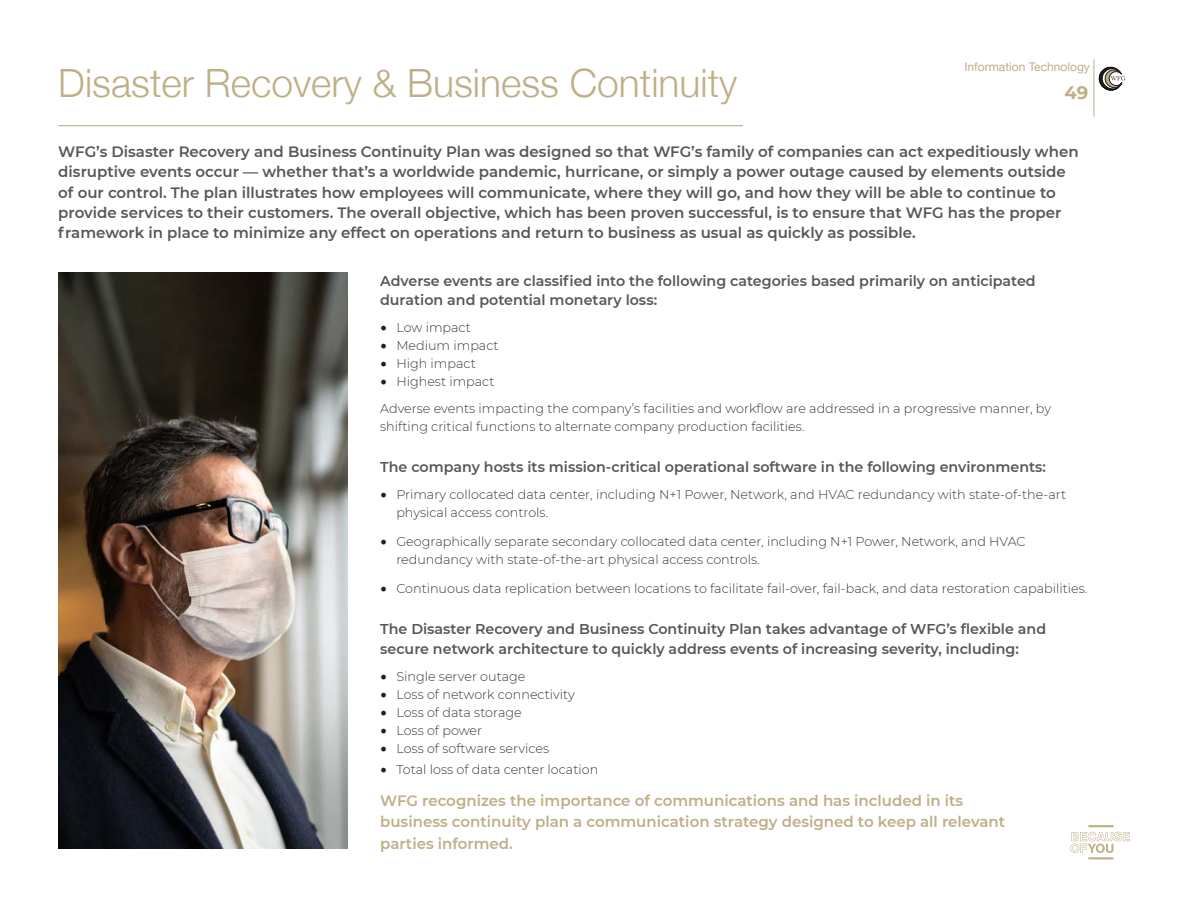
<style>
.page{position:relative;width:1188px;height:918px;background:#fff}
.page>*{position:absolute;margin:0;border:0;box-sizing:border-box;transform-origin:0 0}
.t1{font:300 39px "Helvetica Neue";color:#beaf86}
.t2{font:700 18px "Montserrat";color:#beaf86}
.t3{font:600 15px/20.2px "Montserrat";color:#565757}
.t4{font:600 15px/21.8px "Montserrat";color:#beaf86}
.t5{font:600 14.25px/19.5px "Montserrat";color:#565757}
.t6{font:300 12.75px/18px "Montserrat";color:#373838}
.t7{font:12px "Helvetica Neue";color:#beaf86}
.s1{font-family:"Minion Pro";font-weight:400;font-size:18px;color:#231f20}
</style>
<div class="page">
<svg style="left:1098px;top:66px;width:28px;height:25px"></svg>
<hr style="left:1094px;top:59px;width:1px;height:58px;background:#beaf86">
<svg style="left:1070px;top:825px;width:60px;height:34px"></svg>
<img style="left:58px;top:272px;width:290px;height:577px">
<hr style="left:58px;top:125px;width:685px;height:1px;background:#beaf86">
<p class="t1" style="left:58px;top:52px;width:680px">Disaster Recovery &amp; Business Continuity</p>
<p class="t7" style="left:965px;top:58px;width:127px">Information Technology</p>
<h2 class="t2" style="left:1064px;top:80px;width:25px">49</h2>
<p class="t3" style="left:58px;top:141px;width:1022px">WFG’s Disaster Recovery and Business Continuity Plan was designed so that WFG’s family of companies can act expeditiously when disruptive events occur — whether that’s a worldwide pandemic, hurricane, or simply a power outage caused by elements outside of our control. The plan illustrates how employees will communicate, where they will go, and how they will be able to continue to provide services to their customers. The overall objective, which has been proven successful, is to ensure that WFG has the proper framework in place to minimize any effect on operations and return to business as usual as quickly as possible.</p>
<p class="t5" style="left:380px;top:270px;width:657px">Adverse events are classified into the following categories based primarily on anticipated duration and potential monetary loss:</p>
<p class="t6" style="left:380px;top:318px;width:92px"><span class="s1">•</span> Low impact</p>
<p class="t6" style="left:380px;top:336px;width:120px"><span class="s1">•</span> Medium impact</p>
<p class="t6" style="left:380px;top:354px;width:97px"><span class="s1">•</span> High impact</p>
<p class="t6" style="left:380px;top:372px;width:116px"><span class="s1">•</span> Highest impact</p>
<p class="t6" style="left:380px;top:399px;width:672px">Adverse events impacting the company’s facilities and workflow are addressed in a progressive manner, by shifting critical functions to alternate company production facilities.</p>
<p class="t5" style="left:380px;top:457px;width:667px">The company hosts its mission-critical operational software in the following environments:</p>
<p class="t6" style="left:396px;top:486px;width:671px;text-indent:-16px"><span class="s1">•</span> Primary collocated data center, including N+1 Power, Network, and HVAC redundancy with state-of-the-art physical access controls.</p>
<p class="t6" style="left:396px;top:532px;width:631px;text-indent:-16px"><span class="s1">•</span> Geographically separate secondary collocated data center, including N+1 Power, Network, and HVAC redundancy with state-of-the-art physical access controls.</p>
<p class="t6" style="left:380px;top:579px;width:709px"><span class="s1">•</span> Continuous data replication between locations to facilitate fail-over, fail-back, and data restoration capabilities.</p>
<p class="t5" style="left:380px;top:619px;width:667px">The Disaster Recovery and Business Continuity Plan takes advantage of WFG’s flexible and secure network architecture to quickly address events of increasing severity, including:</p>
<p class="t6" style="left:380px;top:667px;width:147px"><span class="s1">•</span> Single server outage</p>
<p class="t6" style="left:380px;top:685px;width:196px"><span class="s1">•</span> Loss of network connectivity</p>
<p class="t6" style="left:380px;top:703px;width:143px"><span class="s1">•</span> Loss of data storage</p>
<p class="t6" style="left:380px;top:721px;width:104px"><span class="s1">•</span> Loss of power</p>
<p class="t6" style="left:380px;top:739px;width:171px"><span class="s1">•</span> Loss of software services</p>
<p class="t6" style="left:380px;top:760px;width:220px"><span class="s1">•</span> Total loss of data center location</p>
<p class="t4" style="left:380px;top:789px;width:627px">WFG recognizes the importance of communications and has included in its business continuity plan a communication strategy designed to keep all relevant parties informed.</p>
</div>
